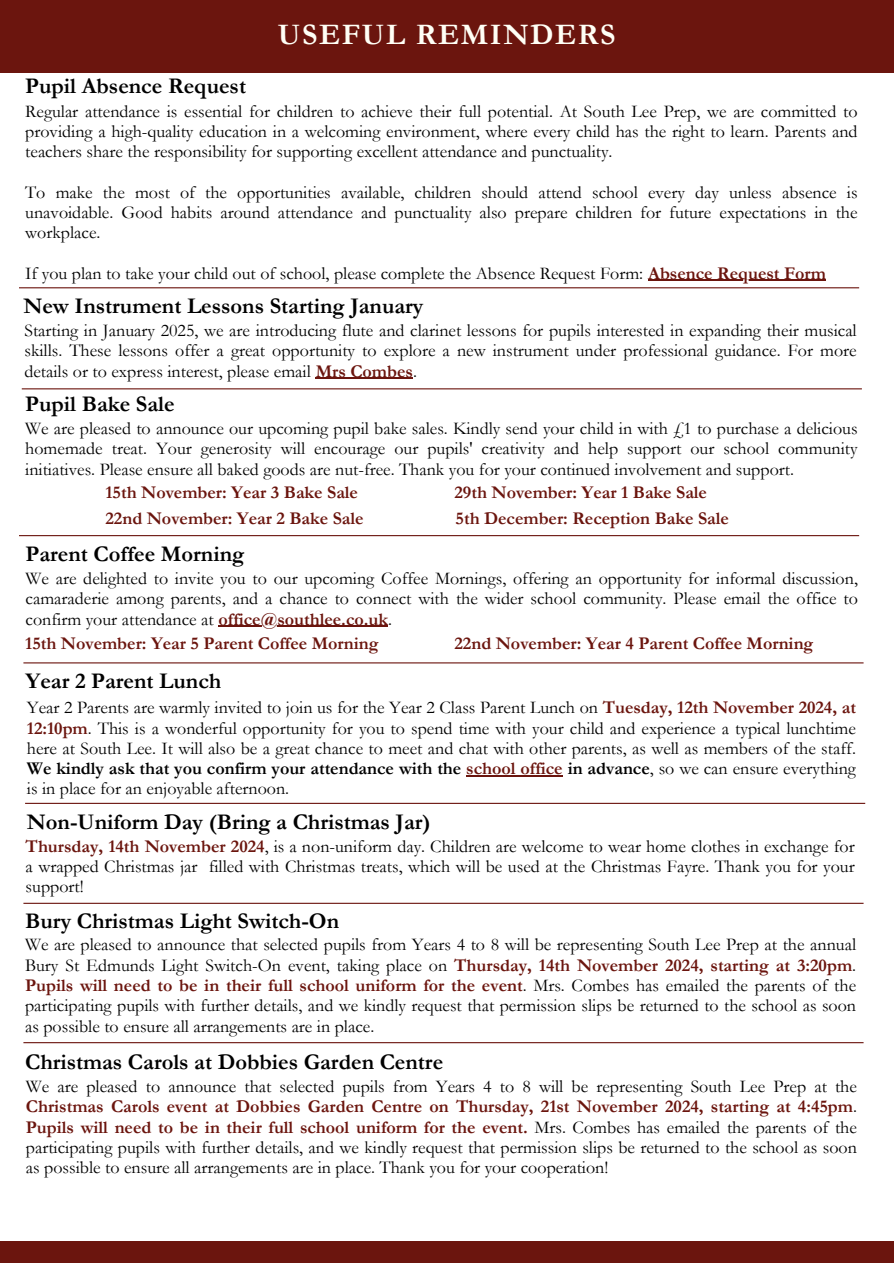
<style>
.page{position:relative;width:894px;height:1264px;background:#fff}
.page>*{position:absolute;margin:0;border:0;box-sizing:border-box;transform-origin:0 0}
.t1{font:700 30px "Garamond";letter-spacing:.05em;color:#fffff6}
.t2{font:700 22.5px "Garamond";color:#000}
.t3{font:18px/20.2px "Garamond";color:#000;text-align:justify}
.t4{font:700 18px/26px "Garamond";color:#6b150e}
.s1{font-weight:700;color:#6b150e}
.s2{font-weight:700}
</style>
<div class="page">
<div style="left:0;top:1241px;width:893px;height:22px;background:#6b150e"></div>
<div style="left:0;top:0;width:893px;height:72px;background:#6b150e"></div>
<hr style="left:19px;top:287px;width:839px;height:1px;background:#6b150e">
<hr style="left:19px;top:535px;width:839px;height:1px;background:#6b150e">
<hr style="left:23px;top:662px;width:840px;height:1px;background:#6b150e">
<hr style="left:218px;top:625px;width:170px;height:2px;background:#6b150e">
<hr style="left:648px;top:280px;width:177px;height:1px;background:#6b150e">
<hr style="left:25px;top:802px;width:840px;height:2px;background:#6b150e">
<hr style="left:466px;top:775px;width:96px;height:1px;background:#6b150e">
<hr style="left:23px;top:902px;width:840px;height:1px;background:#6b150e">
<hr style="left:23px;top:1042px;width:840px;height:1px;background:#6b150e">
<hr style="left:22px;top:388px;width:839px;height:1px;background:#6b150e">
<hr style="left:315px;top:378px;width:98px;height:1px;background:#6b150e">
<h1 class="t1" style="left:278px;top:18px;width:339px">USEFUL REMINDERS</h1>
<p class="t2" style="left:25px;top:74px;width:222px">Pupil Absence Request</p>
<p class="t3" style="left:25px;top:101px;width:833px">Regular attendance is essential for children to achieve their full potential. At South Lee Prep, we are committed to providing a high-quality education in a welcoming environment, where every child has the right to learn. Parents and teachers share the responsibility for supporting excellent attendance and punctuality.</p>
<p class="t3" style="left:25px;top:182px;width:833px">To make the most of the opportunities available, children should attend school every day unless absence is unavoidable. Good habits around attendance and punctuality also prepare children for future expectations in the workplace.</p>
<p class="t3" style="left:25px;top:263px;width:801px">If you plan to take your child out of school, please complete the Absence Request Form: <span class="s1">Absence Request Form</span></p>
<p class="t2" style="left:23px;top:294px;width:401px">New Instrument Lessons Starting January</p>
<p class="t3" style="left:24px;top:320px;width:833px">Starting in January 2025, we are introducing flute and clarinet lessons for pupils interested in expanding their musical skills. These lessons offer a great opportunity to explore a new instrument under professional guidance. For more details or to express interest, please email <span class="s1">Mrs Combes</span>.</p>
<p class="t2" style="left:25px;top:391px;width:151px">Pupil Bake Sale</p>
<p class="t3" style="left:25px;top:418px;width:833px">We are pleased to announce our upcoming pupil bake sales. Kindly send your child in with £1 to purchase a delicious homemade treat. Your generosity will encourage our pupils' creativity and help support our school community initiatives. Please ensure all baked goods are nut-free. Thank you for your continued involvement and support.</p>
<p class="t4" style="left:105px;top:479px;width:259px">15th November: Year 3 Bake Sale<br>22nd November: Year 2 Bake Sale</p>
<p class="t4" style="left:454px;top:479px;width:276px">29th November: Year 1 Bake Sale<br>5th December: Reception Bake Sale</p>
<p class="t2" style="left:26px;top:541px;width:220px">Parent Coffee Morning</p>
<p class="t3" style="left:26px;top:568px;width:833px">We are delighted to invite you to our upcoming Coffee Mornings, offering an opportunity for informal discussion, camaraderie among parents, and a chance to connect with the wider school community. Please email the office to confirm your attendance at <span class="s1">office@southlee.co.uk</span>.</p>
<p class="t4" style="left:25px;top:630px;width:354px">15th November: Year 5 Parent Coffee Morning</p>
<p class="t4" style="left:454px;top:630px;width:360px">22nd November: Year 4 Parent Coffee Morning</p>
<p class="t2" style="left:26px;top:669px;width:197px">Year 2 Parent Lunch</p>
<p class="t3" style="left:27px;top:698px;width:830px">Year 2 Parents are warmly invited to join us for the Year 2 Class Parent Lunch on <span class="s1">Tuesday, 12th November 2024, at 12:10pm</span>. This is a wonderful opportunity for you to spend time with your child and experience a typical lunchtime here at South Lee. It will also be a great chance to meet and chat with other parents, as well as members of the staff.<br><span class="s2">We kindly ask that you confirm your attendance with the</span> <span class="s1">school office</span> <span class="s2">in advance</span>, so we can ensure everything is in place for an enjoyable afternoon.</p>
<p class="t2" style="left:27px;top:809px;width:405px">Non-Uniform Day (Bring a Christmas Jar)</p>
<p class="t3" style="left:26px;top:836px;width:830px"><span class="s1">Thursday, 14th November 2024</span>, is a non-uniform day. Children are welcome to wear home clothes in exchange for a wrapped Christmas jar filled with Christmas treats, which will be used at the Christmas Fayre. Thank you for your support!</p>
<p class="t2" style="left:25px;top:908px;width:315px">Bury Christmas Light Switch-On</p>
<p class="t3" style="left:25px;top:935px;width:832px">We are pleased to announce that selected pupils from Years 4 to 8 will be representing South Lee Prep at the annual Bury St Edmunds Light Switch-On event, taking place on <span class="s1">Thursday, 14th November 2024, starting at 3:20pm</span>.<br><span class="s1">Pupils will need to be in their full school uniform for the event</span>. Mrs. Combes has emailed the parents of the participating pupils with further details, and we kindly request that permission slips be returned to the school as soon as possible to ensure all arrangements are in place.</p>
<p class="t2" style="left:25px;top:1049px;width:419px">Christmas Carols at Dobbies Garden Centre</p>
<p class="t3" style="left:26px;top:1076px;width:832px">We are pleased to announce that selected pupils from Years 4 to 8 will be representing South Lee Prep at the <span class="s1">Christmas Carols event at Dobbies Garden Centre on Thursday, 21st November 2024, starting at 4:45pm</span>.<br><span class="s1">Pupils will need to be in their full school uniform for the event.</span> Mrs. Combes has emailed the parents of the participating pupils with further details, and we kindly request that permission slips be returned to the school as soon as possible to ensure all arrangements are in place. Thank you for your cooperation!</p>
</div>
